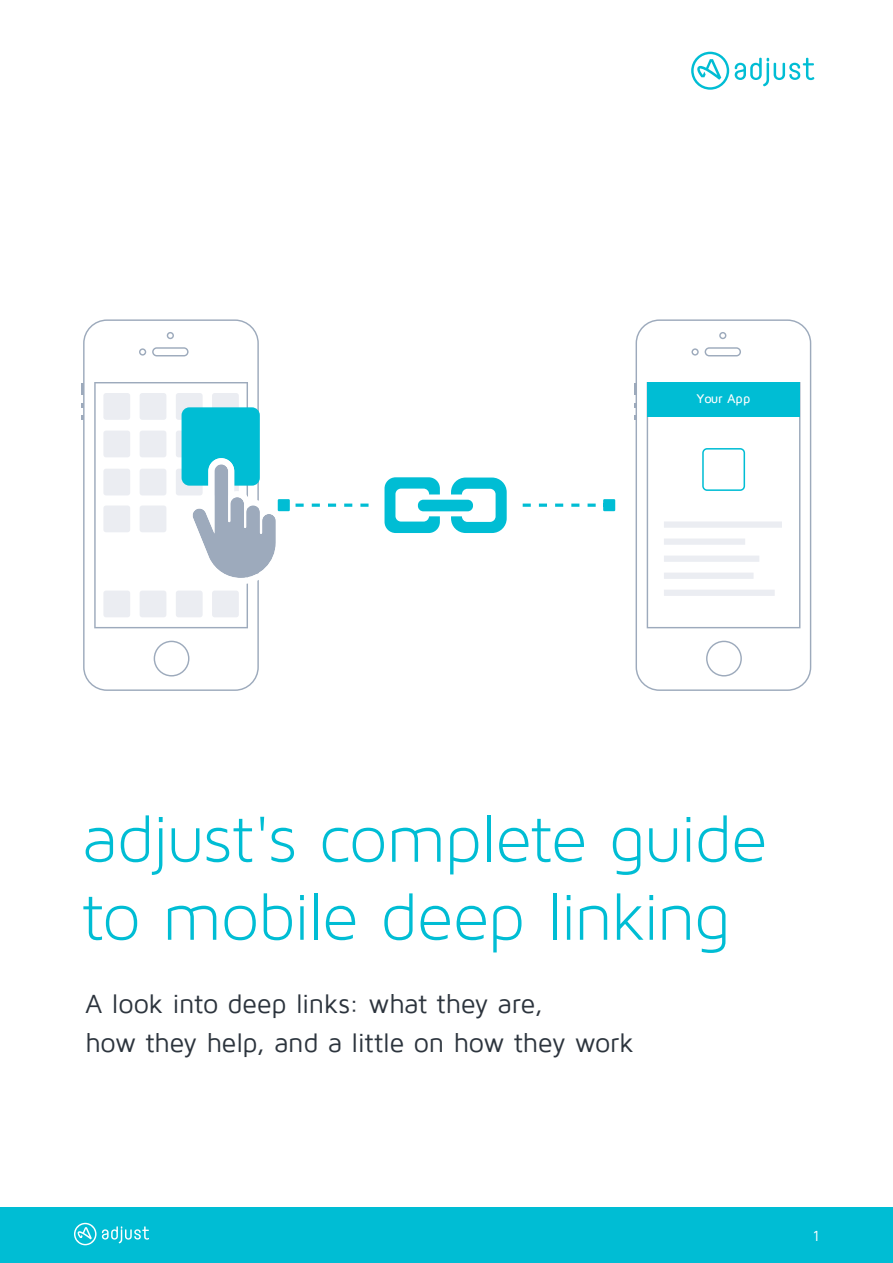
<style>
.page{position:relative;width:893px;height:1263px;background:#fff}
.page>*{position:absolute;margin:0;border:0;box-sizing:border-box;transform-origin:0 0}
.t1{font:69px/78px "Maven Pro Light 300";letter-spacing:-.02em;color:#00bdd4}
.t2{font:27px/39px "Maven Pro";letter-spacing:-.015em;color:#2c343d}
.t3{font:15px "Maven Pro";color:#fff}
.t4{font:500 12.9px "Maven Pro";color:#fff}
</style>
<div class="page">
<div style="left:0;top:1207px;width:893px;height:56px;background:#00bdd4"></div>
<svg style="left:74px;top:1223px;width:75px;height:22px"></svg>
<svg style="left:735px;top:58px;width:79px;height:28px"></svg>
<svg style="left:691px;top:52px;width:38px;height:38px"></svg>
<hr style="left:634px;top:384px;width:4px;height:11px;background:#9daabc">
<svg style="left:636px;top:319px;width:175px;height:372px"></svg>
<svg style="left:706px;top:641px;width:36px;height:35px"></svg>
<svg style="left:691px;top:348px;width:8px;height:8px"></svg>
<svg style="left:719px;top:332px;width:7px;height:7px"></svg>
<svg style="left:705px;top:347px;width:36px;height:9px"></svg>
<svg style="left:647px;top:382px;width:153px;height:246px"></svg>
<hr style="left:82px;top:384px;width:4px;height:11px;background:#9daabc">
<svg style="left:83px;top:319px;width:176px;height:372px"></svg>
<svg style="left:139px;top:348px;width:7px;height:8px"></svg>
<svg style="left:167px;top:332px;width:7px;height:7px"></svg>
<svg style="left:152px;top:347px;width:37px;height:9px"></svg>
<svg style="left:296px;top:504px;width:8px;height:3px"></svg>
<svg style="left:312px;top:504px;width:8px;height:3px"></svg>
<svg style="left:328px;top:504px;width:8px;height:3px"></svg>
<svg style="left:344px;top:504px;width:8px;height:3px"></svg>
<svg style="left:360px;top:504px;width:9px;height:3px"></svg>
<svg style="left:523px;top:504px;width:8px;height:3px"></svg>
<svg style="left:539px;top:504px;width:8px;height:3px"></svg>
<svg style="left:555px;top:504px;width:8px;height:3px"></svg>
<svg style="left:571px;top:504px;width:8px;height:3px"></svg>
<svg style="left:588px;top:504px;width:8px;height:3px"></svg>
<svg style="left:384px;top:477px;width:123px;height:56px"></svg>
<div style="left:278px;top:499px;width:12px;height:12px;background:#00bdd4"></div>
<div style="left:603px;top:499px;width:12px;height:12px;background:#00bdd4"></div>
<svg style="left:94px;top:382px;width:193px;height:246px"></svg>
<svg style="left:154px;top:641px;width:35px;height:35px"></svg>
<p class="t4" style="left:696px;top:392px;width:55px">Your App</p>
<p class="t1" style="left:82px;top:799px;width:687px">adjust's complete guide to mobile deep linking</p>
<p class="t2" style="left:85px;top:985px;width:550px">A look into deep links: what they are,<br>how they help, and a little on how they work</p>
<p class="t3" style="left:813px;top:1228px;width:8px">1</p>
</div>
